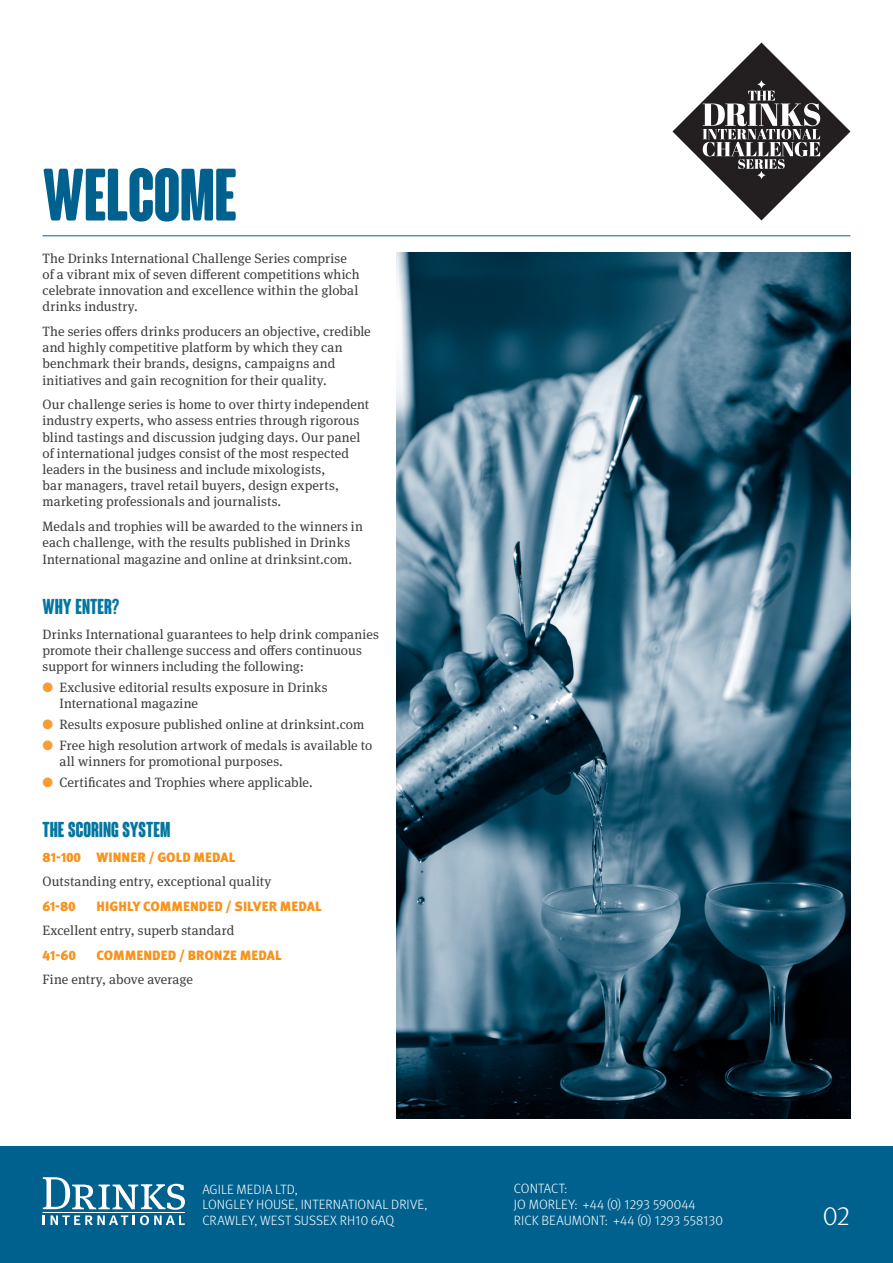
<style>
.page{position:relative;width:893px;height:1263px;background:#fff}
.page>*{position:absolute;margin:0;border:0;box-sizing:border-box;transform-origin:0 0}
.Feature_headline_bla{font:700 condensed 72px "Coluna Rounded";letter-spacing:-.005em;color:#00618f}
.t1{font:300 27px "Meta OT";color:#fff}
.Feature_Sub_heading{font:700 condensed 21px "Coluna Rounded";letter-spacing:.005em;color:#0276a1}
.Body_copy_no_ind{font:13.5px/16.2px "Meta Serif OT";letter-spacing:.01em;color:#3e3e3f}
.t2{font:300 13.5px/15.8px "Meta OT";letter-spacing:.005em;color:#fff}
.Feature_crosshead{font:900 13.5px "Meta OT";letter-spacing:.005em;color:#f7931d}
.s1{color:#f89d33}
</style>
<div class="page">
<hr style="left:43px;top:236px;width:807px;height:1px;background:#00618f">
<div style="left:0;top:1146px;width:893px;height:117px;background:#00618f"></div>
<svg style="left:43px;top:1177px;width:142px;height:48px"></svg>
<img style="left:396px;top:252px;width:454px;height:866px">
<svg style="left:672px;top:43px;width:178px;height:177px"></svg>
<p class="Feature_headline_bla" style="left:43px;top:156px;width:196px">WELCOME</p>
<p class="Body_copy_no_ind" style="left:43px;top:250px;width:319px">The Drinks International Challenge Series comprise of a vibrant mix of seven different competitions which celebrate innovation and excellence within the global drinks industry.</p>
<p class="Body_copy_no_ind" style="left:43px;top:323px;width:330px">The series offers drinks producers an objective, credible and highly competitive platform by which they can benchmark their brands, designs, campaigns and initiatives and gain recognition for their quality.</p>
<p class="Body_copy_no_ind" style="left:43px;top:397px;width:328px">Our challenge series is home to over thirty independent industry experts, who assess entries through rigorous blind tastings and discussion judging days. Our panel of international judges consist of the most respected leaders in the business and include mixologists,<br>bar managers, travel retail buyers, design experts, marketing professionals and journalists.</p>
<p class="Body_copy_no_ind" style="left:43px;top:519px;width:322px">Medals and trophies will be awarded to the winners in each challenge, with the results published in Drinks<br>International magazine and online at drinksint.com.</p>
<p class="Feature_Sub_heading" style="left:43px;top:595px;width:78px">WHY ENTER?</p>
<p class="Body_copy_no_ind" style="left:43px;top:626px;width:338px">Drinks International guarantees to help drink companies promote their challenge success and offers continuous support for winners including the following:</p>
<p class="Body_copy_no_ind" style="left:60px;top:679px;width:270px;text-indent:-17px"><span class="s1">●</span> Exclusive editorial results exposure in Drinks<br>International magazine</p>
<p class="Body_copy_no_ind" style="left:43px;top:716px;width:323px"><span class="s1">●</span> Results exposure published online at drinksint.com</p>
<p class="Body_copy_no_ind" style="left:60px;top:737px;width:314px;text-indent:-17px"><span class="s1">●</span> Free high resolution artwork of medals is available to all winners for promotional purposes.</p>
<p class="Body_copy_no_ind" style="left:43px;top:774px;width:272px"><span class="s1">●</span> Certificates and Trophies where applicable.</p>
<p class="Feature_Sub_heading" style="left:43px;top:818px;width:129px">THE SCORING SYSTEM</p>
<p class="Feature_crosshead" style="left:43px;top:849px;width:194px">81-100 WINNER / GOLD MEDAL</p>
<p class="Body_copy_no_ind" style="left:43px;top:874px;width:230px">Outstanding entry, exceptional quality</p>
<p class="Feature_crosshead" style="left:43px;top:898px;width:35px">61-80</p>
<p class="Feature_crosshead" style="left:97px;top:898px;width:227px">HIGHLY COMMENDED / SILVER MEDAL</p>
<p class="Body_copy_no_ind" style="left:43px;top:923px;width:193px">Excellent entry, superb standard</p>
<p class="Feature_crosshead" style="left:43px;top:947px;width:35px">41-60</p>
<p class="Feature_crosshead" style="left:97px;top:947px;width:187px">COMMENDED / BRONZE MEDAL</p>
<p class="Body_copy_no_ind" style="left:43px;top:972px;width:152px">Fine entry, above average</p>
<p class="t2" style="left:202px;top:1181px;width:226px">AGILE MEDIA LTD,<br>LONGLEY HOUSE, INTERNATIONAL DRIVE,<br>CRAWLEY, WEST SUSSEX RH10 6AQ</p>
<p class="t2" style="left:514px;top:1181px;width:210px">CONTACT:<br>JO MORLEY: +44 (0) 1293 590044<br>RICK BEAUMONT: +44 (0) 1293 558130</p>
<h2 class="t1" style="left:823px;top:1200px;width:29px">02</h2>
</div>
